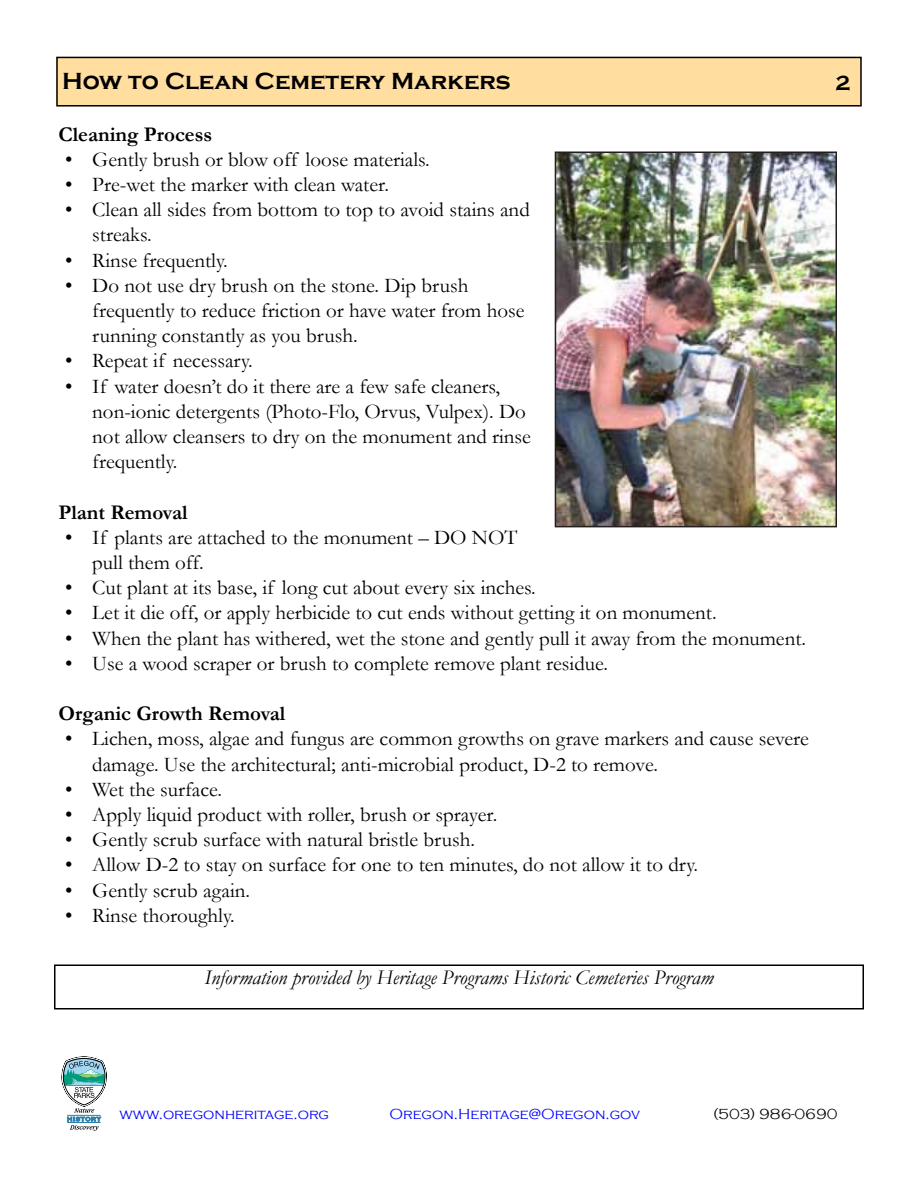
<style>
.page{position:relative;width:918px;height:1188px;background:#fff}
.page>*{position:absolute;margin:0;border:0;box-sizing:border-box;transform-origin:0 0}
.t1{font:700 24px "Copperplate Gothic";color:#000}
.t2{font:21px/25.2px "Garamond";color:#000}
.t3{font:italic 21px "Garamond";color:#000}
.t4{font:700 21px "Garamond";color:#000}
.t5{font:700 21px "Copperplate Gothic";color:#000}
.t6{font:300 15px "Copperplate Gothic";color:#00f}
.t7{font:300 15px "Copperplate Gothic";color:#000}
</style>
<div class="page">
<div style="left:57px;top:57px;width:804px;height:49px;background:#ffde9f"></div>
<div style="left:56px;top:57px;width:806px;height:50px;border:2px solid #000"></div>
<svg style="left:62px;top:1056px;width:45px;height:75px"></svg>
<div style="left:54px;top:964px;width:810px;height:46px;border:2px solid #000"></div>
<img style="left:558px;top:155px;width:276px;height:369px">
<div style="left:555px;top:152px;width:282px;height:375px;border:2px solid #231f20"></div>
<p class="t1" style="left:62px;top:67px;width:450px">How to Clean Cemetery Markers</p>
<p class="t5" style="left:836px;top:72px;width:16px">2</p>
<p class="t4" style="left:58px;top:120px;width:155px">Cleaning Process</p>
<p class="t2" style="left:65px;top:146px;width:366px">• Gently brush or blow off loose materials.</p>
<p class="t2" style="left:65px;top:171px;width:325px">• Pre-wet the marker with clean water.</p>
<p class="t2" style="left:92px;top:197px;width:439px;text-indent:-27px">• Clean all sides from bottom to top to avoid stains and streaks.</p>
<p class="t2" style="left:65px;top:247px;width:164px">• Rinse frequently.</p>
<p class="t2" style="left:92px;top:272px;width:434px;text-indent:-27px">• Do not use dry brush on the stone. Dip brush frequently to reduce friction or have water from hose running constantly as you brush.</p>
<p class="t2" style="left:65px;top:348px;width:189px">• Repeat if necessary.</p>
<p class="t2" style="left:92px;top:373px;width:440px;text-indent:-27px">• If water doesn’t do it there are a few safe cleaners, non-ionic detergents (Photo-Flo, Orvus, Vulpex). Do not allow cleansers to dry on the monument and rinse frequently.</p>
<p class="t4" style="left:58px;top:498px;width:131px">Plant Removal</p>
<p class="t2" style="left:92px;top:524px;width:427px;text-indent:-27px">• If plants are attached to the monument – DO NOT pull them off.</p>
<p class="t2" style="left:65px;top:575px;width:472px">• Cut plant at its base, if long cut about every six inches.</p>
<p class="t2" style="left:65px;top:600px;width:653px">• Let it die off, or apply herbicide to cut ends without getting it on monument.</p>
<p class="t2" style="left:65px;top:625px;width:742px">• When the plant has withered, wet the stone and gently pull it away from the monument.</p>
<p class="t2" style="left:65px;top:650px;width:544px">• Use a wood scraper or brush to complete remove plant residue.</p>
<p class="t4" style="left:58px;top:699px;width:228px">Organic Growth Removal</p>
<p class="t2" style="left:92px;top:726px;width:718px;text-indent:-27px">• Lichen, moss, algae and fungus are common growths on grave markers and cause severe damage. Use the architectural; anti-microbial product, D-2 to remove.</p>
<p class="t2" style="left:65px;top:776px;width:158px">• Wet the surface.</p>
<p class="t2" style="left:65px;top:801px;width:434px">• Apply liquid product with roller, brush or sprayer.</p>
<p class="t2" style="left:65px;top:827px;width:411px">• Gently scrub surface with natural bristle brush.</p>
<p class="t2" style="left:65px;top:852px;width:634px">• Allow D-2 to stay on surface for one to ten minutes, do not allow it to dry.</p>
<p class="t2" style="left:65px;top:877px;width:186px">• Gently scrub again.</p>
<p class="t2" style="left:65px;top:902px;width:171px">• Rinse thoroughly.</p>
<p class="t3" style="left:204px;top:963px;width:511px">Information provided by Heritage Programs Historic Cemeteries Program</p>
<p class="t6" style="left:119px;top:1106px;width:211px">www.oregonheritage.org</p>
<p class="t6" style="left:389px;top:1106px;width:252px">Oregon.Heritage@Oregon.gov</p>
<p class="t7" style="left:713px;top:1106px;width:126px">(503) 986-0690</p>
</div>
